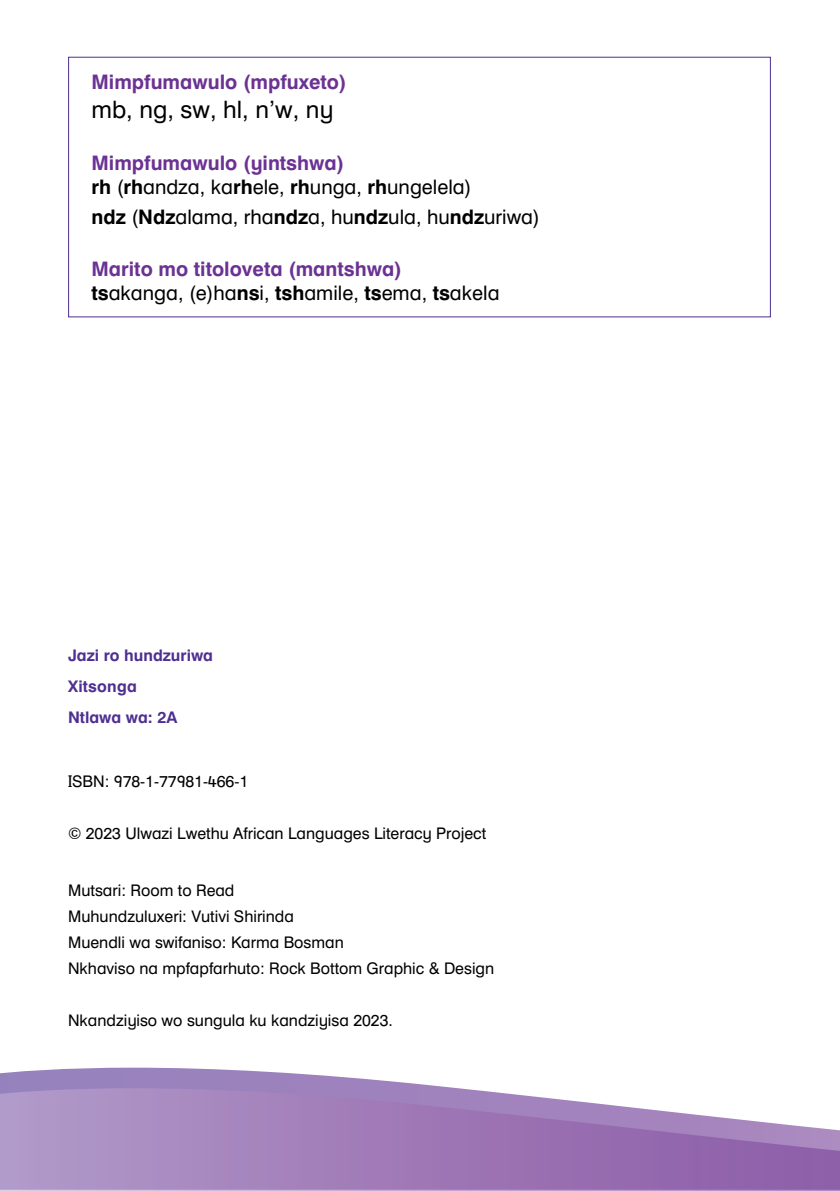
<style>
.page{position:relative;width:840px;height:1191px;background:#fff}
.page>*{position:absolute;margin:0;border:0;box-sizing:border-box;transform-origin:0 0}
.t1{font:24px "Swis Forall";color:#000}
.t2{font:20px/24px "Swis Forall";color:#000}
.t3{font:700 20px "Swis Forall";color:#6b3293}
.t4{font:16px/26px "Swis Forall";color:#000}
.t5{font:700 16px/31.4px "Swis Forall";color:#4e2f91}
.s1{font-weight:700;color:#6b3293}
.s2{font-weight:700}
</style>
<div class="page">
<svg style="left:0;top:1067px;width:455px;height:21px"></svg>
<svg style="left:0;top:1088px;width:839px;height:103px;background:#aa8bc0"></svg>
<div style="left:68px;top:57px;width:702px;height:260px;border:1px solid #4e2f91"></div>
<p class="t3" style="left:91px;top:70px;width:256px">Mimpfumawulo (mpfuxeto)</p>
<h1 class="t1" style="left:91px;top:95px;width:243px">mb, ng, sw, hl, n’w, ny</h1>
<p class="t2" style="left:91px;top:152px;width:381px"><span class="s1">Mimpfumawulo (yintshwa)<br></span><span class="s2">rh</span> (<span class="s2">rh</span>andza, ka<span class="s2">rh</span>ele, <span class="s2">rh</span>unga, <span class="s2">rh</span>ungelela)</p>
<p class="t2" style="left:91px;top:206px;width:449px"><span class="s2">ndz</span> (<span class="s2">Ndz</span>alama, rha<span class="s2">ndz</span>a, hu<span class="s2">ndz</span>ula, hu<span class="s2">ndz</span>uriwa)</p>
<p class="t2" style="left:91px;top:258px;width:409px"><span class="s1">Marito mo titoloveta (mantshwa)<br></span><span class="s2">ts</span>akanga, (e)ha<span class="s2">ns</span>i, <span class="s2">tsh</span>amile, <span class="s2">ts</span>ema, <span class="s2">ts</span>akela</p>
<p class="t5" style="left:68px;top:639px;width:146px">Jazi ro hundzuriwa<br>Xitsonga<br>Ntlawa wa: 2A</p>
<p class="t4" style="left:68px;top:769px;width:181px">ISBN: 978-1-77981-466-1</p>
<p class="t4" style="left:68px;top:821px;width:419px">© 2023 Ulwazi Lwethu African Languages Literacy Project</p>
<p class="t4" style="left:68px;top:879px;width:427px">Mutsari: Room to Read<br>Muhundzuluxeri: Vutivi Shirinda<br>Muendli wa swifaniso: Karma Bosman<br>Nkhaviso na mpfapfarhuto: Rock Bottom Graphic &amp; Design</p>
<p class="t4" style="left:68px;top:1009px;width:326px">Nkandziyiso wo sungula ku kandziyisa 2023.</p>
</div>
